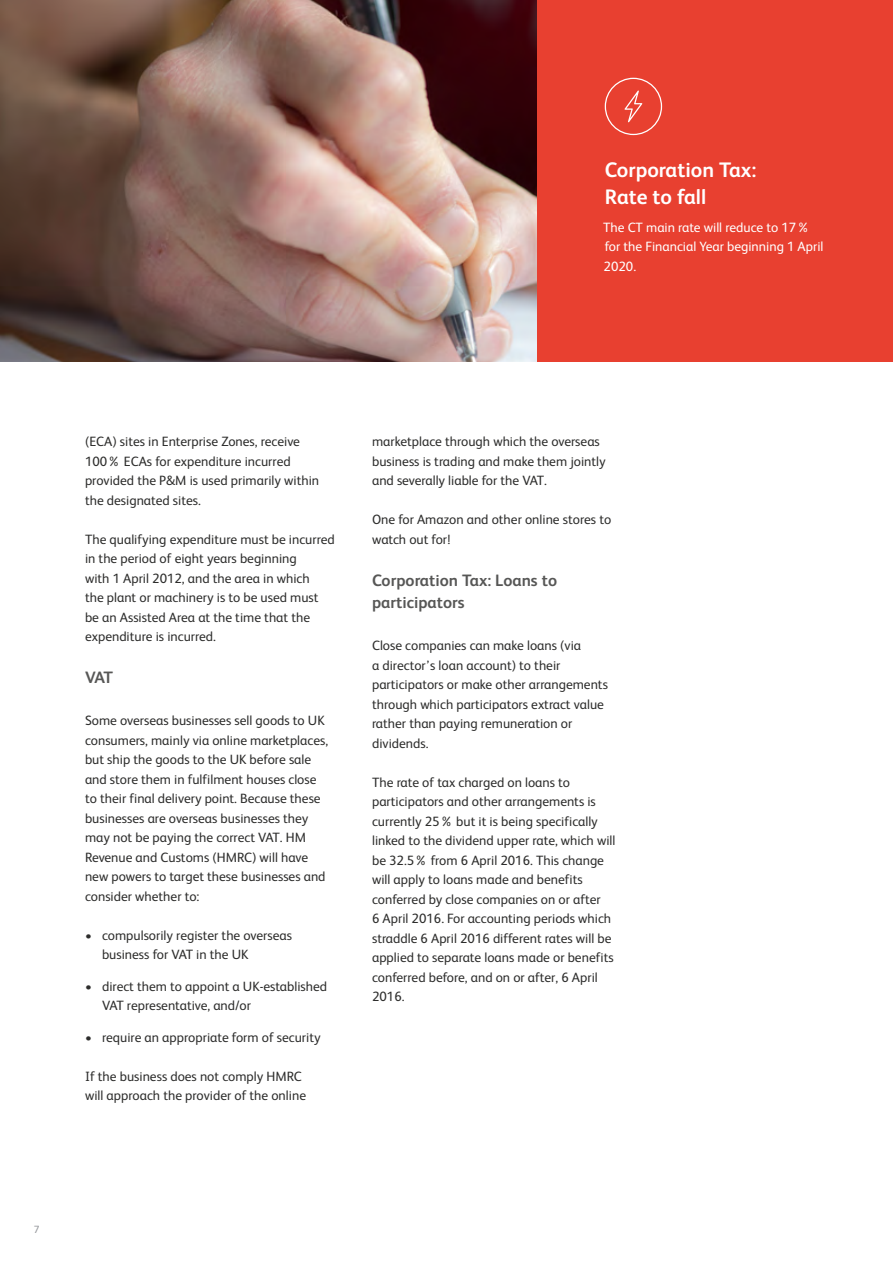
<style>
.page{position:relative;width:893px;height:1263px;background:#fff}
.page>*{position:absolute;margin:0;border:0;box-sizing:border-box;transform-origin:0 0}
.t1{font:700 21px/27px "FS Albert";color:#fff}
.t2{font:700 16.5px/22.5px "FS Albert";color:#575756}
.t3{font:13.5px/19.5px "FS Albert";color:#2d2d2c}
.t4{font:13.5px/19.5px "FS Albert";color:#fff}
.t5{font:10.5px "FS Albert";color:#989a9e}
</style>
<div class="page">
<img style="left:0;top:0;width:538px;height:361px">
<div style="left:538px;top:0;width:355px;height:361px;background:#e84030"></div>
<svg style="left:605px;top:78px;width:57px;height:57px"></svg>
<h1 class="t1" style="left:605px;top:156px;width:153px">Corporation Tax:<br>Rate to fall</h1>
<p class="t4" style="left:603px;top:218px;width:222px">The CT main rate will reduce to 17% for the Financial Year beginning 1 April<br>2020.</p>
<p class="t3" style="left:85px;top:432px;width:236px">(ECA) sites in Enterprise Zones, receive 100% ECAs for expenditure incurred provided the P&amp;M is used primarily within the designated sites.</p>
<p class="t3" style="left:85px;top:529px;width:251px">The qualifying expenditure must be incurred in the period of eight years beginning<br>with 1 April 2012, and the area in which<br>the plant or machinery is to be used must be an Assisted Area at the time that the expenditure is incurred.</p>
<p class="t2" style="left:85px;top:666px;width:29px">VAT</p>
<p class="t3" style="left:85px;top:711px;width:245px">Some overseas businesses sell goods to UK consumers, mainly via online marketplaces, but ship the goods to the UK before sale and store them in fulfilment houses close to their final delivery point. Because these businesses are overseas businesses they may not be paying the correct VAT. HM Revenue and Customs (HMRC) will have new powers to target these businesses and consider whether to:</p>
<p class="t3" style="left:102px;top:925px;width:191px;text-indent:-17px">• compulsorily register the overseas business for VAT in the UK</p>
<p class="t3" style="left:102px;top:976px;width:227px;text-indent:-17px">• direct them to appoint a UK-established<br>VAT representative, and/or</p>
<p class="t3" style="left:85px;top:1027px;width:237px">• require an appropriate form of security</p>
<p class="t3" style="left:85px;top:1066px;width:223px">If the business does not comply HMRC will approach the provider of the online</p>
<p class="t3" style="left:372px;top:432px;width:235px">marketplace through which the overseas business is trading and make them jointly and severally liable for the VAT.</p>
<p class="t3" style="left:372px;top:510px;width:241px">One for Amazon and other online stores to watch out for!</p>
<p class="t2" style="left:372px;top:569px;width:186px">Corporation Tax: Loans to participators</p>
<p class="t3" style="left:372px;top:636px;width:237px">Close companies can make loans (via<br>a director’s loan account) to their participators or make other arrangements through which participators extract value rather than paying remuneration or dividends.</p>
<p class="t3" style="left:372px;top:772px;width:245px">The rate of tax charged on loans to participators and other arrangements is currently 25% but it is being specifically linked to the dividend upper rate, which will be 32.5% from 6 April 2016. This change will apply to loans made and benefits conferred by close companies on or after<br>6 April 2016. For accounting periods which straddle 6 April 2016 different rates will be applied to separate loans made or benefits conferred before, and on or after, 6 April 2016.</p>
<p class="t5" style="left:34px;top:1223px;width:7px">7</p>
</div>
